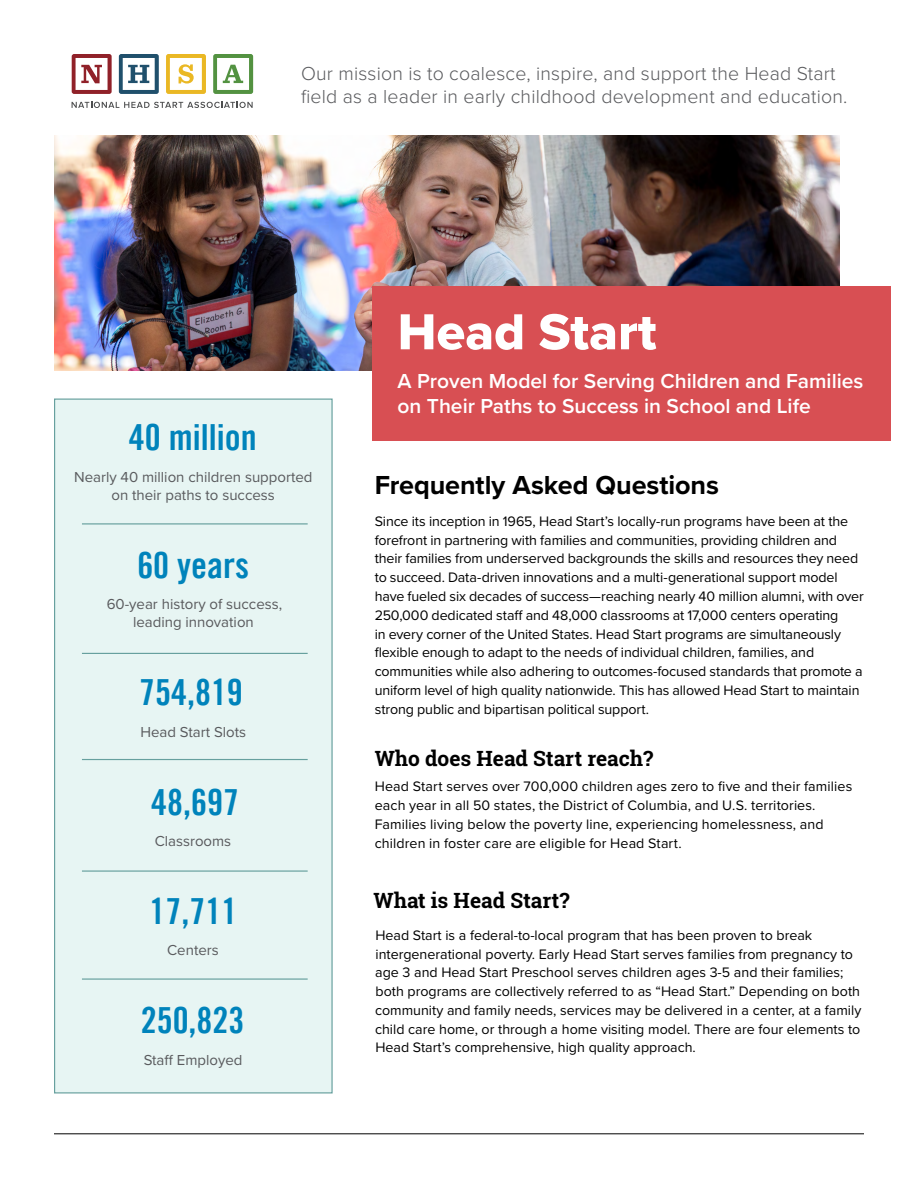
<style>
.page{position:relative;width:918px;height:1188px;background:#fff}
.page>*{position:absolute;margin:0;border:0;box-sizing:border-box;transform-origin:0 0}
.t1{font:52.5px "Proxima Nova Extrabld";color:#fff}
.t2{font:36px "Trade Gothic LT Bold Cond Twenty";color:#0083bb}
.t3{font:700 27px "Proxima Nova";letter-spacing:-.005em;color:#000}
.t4{font:600 21px/25.2px "Proxima Nova";color:#fff}
.t5{font:700 21px "Roboto Slab";color:#000}
.t6{font:300 19.5px/23.4px "Proxima Nova";letter-spacing:.01em;color:#595a5d}
.t7{font:15px/18px "Proxima Nova";color:#595a5d;text-align:center}
.t8{font:14.25px/18.8px "Proxima Nova";color:#000}
</style>
<div class="page">
<div style="left:54px;top:399px;width:279px;height:694px;background:#e7f5f3;border:1px solid #67a09e"></div>
<hr style="left:54px;top:1134px;width:810px;height:1px;background:#000">
<img style="left:54px;top:135px;width:785px;height:235px">
<div style="left:373px;top:286px;width:518px;height:155px;background:#d84f53"></div>
<svg style="left:72px;top:102px;width:181px;height:6px"></svg>
<svg style="left:72px;top:54px;width:40px;height:40px"></svg>
<svg style="left:119px;top:54px;width:40px;height:40px"></svg>
<svg style="left:166px;top:54px;width:40px;height:40px"></svg>
<svg style="left:213px;top:54px;width:40px;height:40px"></svg>
<hr style="left:82px;top:523px;width:226px;height:2px;background:#67a09e">
<hr style="left:82px;top:653px;width:226px;height:1px;background:#67a09e">
<hr style="left:82px;top:759px;width:226px;height:1px;background:#67a09e">
<hr style="left:82px;top:870px;width:226px;height:2px;background:#67a09e">
<hr style="left:82px;top:978px;width:226px;height:2px;background:#67a09e">
<h3 class="t6" style="left:301px;top:62px;width:548px">Our mission is to coalesce, inspire, and support the Head Start field as a leader in early childhood development and education.</h3>
<h2 class="t2" style="left:129px;top:415px;width:129px">40 million</h2>
<p class="t7" style="left:74px;top:468px;width:240px">Nearly 40 million children supported on their paths to success</p>
<h2 class="t2" style="left:137px;top:543px;width:113px">60 years</h2>
<p class="t7" style="left:107px;top:595px;width:177px">60-year history of success, leading innovation</p>
<h2 class="t2" style="left:139px;top:670px;width:105px">754,819</h2>
<p class="t7" style="left:140px;top:723px;width:107px">Head Start Slots</p>
<h2 class="t2" style="left:151px;top:780px;width:89px">48,697</h2>
<p class="t7" style="left:155px;top:832px;width:78px">Classrooms</p>
<h2 class="t2" style="left:149px;top:889px;width:89px">17,711</h2>
<p class="t7" style="left:167px;top:942px;width:53px">Centers</p>
<h2 class="t2" style="left:141px;top:999px;width:105px">250,823</h2>
<p class="t7" style="left:144px;top:1051px;width:100px">Staff Employed</p>
<h1 class="t1" style="left:398px;top:300px;width:261px">Head Start</h1>
<h3 class="t4" style="left:398px;top:368px;width:467px">A Proven Model for Serving Children and Families on Their Paths to Success in School and Life</h3>
<h3 class="t3" style="left:375px;top:465px;width:346px">Frequently Asked Questions</h3>
<p class="t8" style="left:375px;top:512px;width:490px">Since its inception in 1965, Head Start’s locally-run programs have been at the forefront in partnering with families and communities, providing children and their families from underserved backgrounds the skills and resources they need to succeed. Data-driven innovations and a multi-generational support model have fueled six decades of success—reaching nearly 40 million alumni, with over 250,000 dedicated staff and 48,000 classrooms at 17,000 centers operating<br>in every corner of the United States. Head Start programs are simultaneously flexible enough to adapt to the needs of individual children, families, and communities while also adhering to outcomes-focused standards that promote a uniform level of high quality nationwide. This has allowed Head Start to maintain strong public and bipartisan political support.</p>
<h3 class="t5" style="left:375px;top:744px;width:280px">Who does Head Start reach?</h3>
<p class="t8" style="left:375px;top:778px;width:479px">Head Start serves over 700,000 children ages zero to five and their families each year in all 50 states, the District of Columbia, and U.S. territories.<br>Families living below the poverty line, experiencing homelessness, and children in foster care are eligible for Head Start.</p>
<h3 class="t5" style="left:374px;top:885px;width:197px">What is Head Start?</h3>
<p class="t8" style="left:375px;top:926px;width:488px">Head Start is a federal-to-local program that has been proven to break intergenerational poverty. Early Head Start serves families from pregnancy to age 3 and Head Start Preschool serves children ages 3-5 and their families; both programs are collectively referred to as “Head Start.” Depending on both community and family needs, services may be delivered in a center, at a family child care home, or through a home visiting model. There are four elements to Head Start’s comprehensive, high quality approach.</p>
</div>
